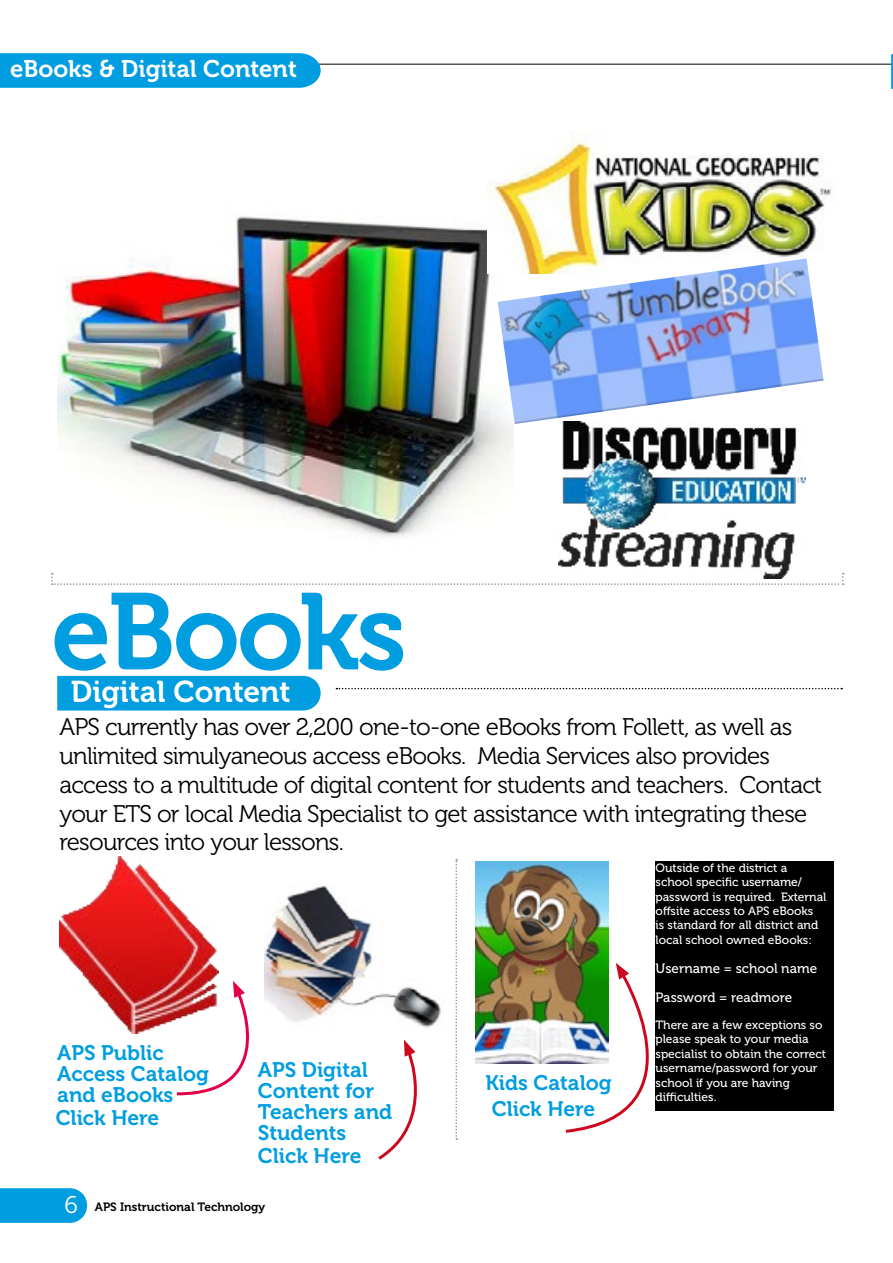
<style>
.page{position:relative;width:893px;height:1263px;background:#fff}
.page>*{position:absolute;margin:0;border:0;box-sizing:border-box;transform-origin:0 0}
.t1{font:108px "Museo 700";letter-spacing:-.03em;color:#009ee0}
.t2{font:30px "Museo 700";color:#fff}
.t3{font:24px/28.8px "Museo 300";letter-spacing:-.03em;color:#000}
.t4{font:24px "Museo 700";color:#fff}
.t5{font:21px/21px "Museo 700";color:#009ee0}
.t6{font:13.5px/29px "Museo 500";color:#fff}
.t7{font:12px/14.4px "Museo 500";color:#fff}
.t8{font:12px "Museo 700";color:#000}
.s1{font-family:"Museo 300";font-size:24px;color:#fff}
</style>
<div class="page">
<img style="left:57px;top:182px;width:457px;height:356px">
<hr style="left:5px;top:64px;width:888px;height:1px;background:#000">
<svg style="left:0;top:53px;width:321px;height:35px;background:#06a0e0"></svg>
<svg style="left:51px;top:573px;width:793px;height:12px"></svg>
<svg style="left:336px;top:688px;width:506px;height:1px"></svg>
<svg style="left:891px;top:54px;width:2px;height:35px"></svg>
<div style="left:57px;top:676px;width:264px;height:34px;background:#009ee0"></div>
<svg style="left:455px;top:859px;width:2px;height:281px"></svg>
<svg style="left:176px;top:981px;width:74px;height:115px"></svg>
<img style="left:488px;top:132px;width:343px;height:142px">
<img style="left:498px;top:258px;width:326px;height:166px">
<img style="left:558px;top:421px;width:247px;height:158px">
<img style="left:59px;top:856px;width:159px;height:178px">
<img style="left:264px;top:885px;width:177px;height:143px">
<svg style="left:378px;top:1039px;width:39px;height:121px"></svg>
<img style="left:476px;top:862px;width:132px;height:202px">
<svg style="left:563px;top:963px;width:93px;height:170px"></svg>
<div style="left:656px;top:862px;width:178px;height:249px;background:#000"></div>
<svg style="left:0;top:1188px;width:87px;height:35px;background:#0ca2e1"></svg>
<h3 class="t4" style="left:10px;top:56px;width:288px">eBooks &amp; Digital Content</h3>
<h1 class="t1" style="left:51px;top:572px;width:357px">eBooks</h1>
<h2 class="t2" style="left:71px;top:675px;width:221px">Digital Content</h2>
<p class="t3" style="left:59px;top:713px;width:764px">APS currently has over 2,200 one-to-one eBooks from Follett, as well as unlimited simulyaneous access eBooks. Media Services also provides access to a multitude of digital content for students and teachers. Contact your ETS or local Media Specialist to get assistance with integrating these resources into your lessons.</p>
<h3 class="t5" style="left:57px;top:1042px;width:153px">APS Public<br>Access Catalog and eBooks</h3>
<h3 class="t5" style="left:56px;top:1108px;width:105px">Click Here</h3>
<h3 class="t5" style="left:258px;top:1060px;width:136px">APS Digital<br>Content for<br>Teachers and<br>Students</h3>
<h3 class="t5" style="left:258px;top:1146px;width:105px">Click Here</h3>
<p class="t8" style="left:65px;top:1200px;width:202px"><span class="s1">6</span> APS Instructional Technology</p>
<h3 class="t5" style="left:485px;top:1070px;width:128px;line-height:26px">Kids Catalog<br>Click Here</h3>
<p class="t7" style="left:656px;top:861px;width:172px">Outside of the district a school specific username/ password is required. External offsite access to APS eBooks<br>is standard for all district and local school owned eBooks:</p>
<p class="t6" style="left:656px;top:954px;width:163px">Username = school name<br>Password = readmore</p>
<p class="t7" style="left:656px;top:1018px;width:172px">There are a few exceptions so please speak to your media specialist to obtain the correct username/password for your school if you are having difficulties.</p>
</div>
